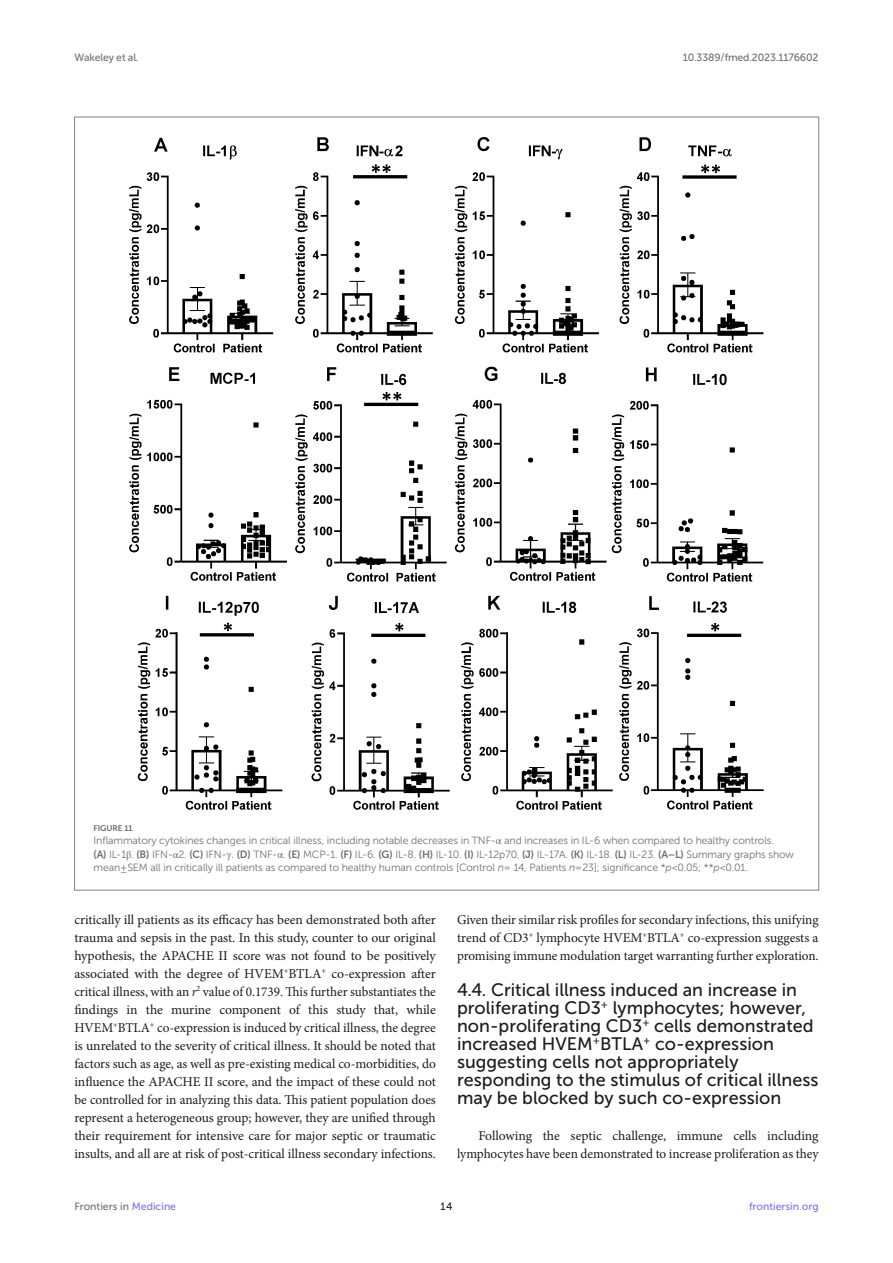
<style>
.page{position:relative;width:893px;height:1263px;background:#fff}
.page>*{position:absolute;margin:0;border:0;box-sizing:border-box;transform-origin:0 0}
.HEAD_2{font:18px/18px "Museo Sans 500";color:#1b1c1b}
.TEXT{font:13.5px/18px "Minion Pro";letter-spacing:-.005em;color:#1b1c1b;text-align:justify}
.TEXT_FLUSH{font:13.5px/18px "Minion Pro";letter-spacing:-.005em;color:#1b1c1b;text-align:right}
.FIG_LEG{font:10.5px/13.5px "Museo Sans 300";letter-spacing:-.01em;color:#706f70}
.t1{font:10.5px "Museo Sans 500";letter-spacing:-.015em;color:#706f70}
.t2{font:10.5px "Museo Sans 500";color:#856df0}
.t3{font:10.5px "Museo Sans 500";color:#1b1c1b}
.FIG_HD{font:8.25px "Museo Sans 700";letter-spacing:-.01em;color:#706f70}
.s1{font-family:"STIX General"}
.s2{font-family:"Museo Sans 700"}
.s3{font-style:italic}
.s4{color:#856df0}
</style>
<div class="page">
<img style="left:129px;top:137px;width:635px;height:673px">
<p class="t1" style="left:74px;top:51px;width:66px">Wakeley et al.</p>
<p class="t1" style="left:683px;top:51px;width:137px">10.3389/fmed.2023.1176602</p>
<p class="FIG_HD" style="left:94px;top:823px;width:41px">FIGURE 11</p>
<p class="FIG_LEG" style="left:94px;top:834px;width:702px">Inflammatory cytokines changes in critical illness, including notable decreases in TNF-<span class="s1">α</span> and increases in IL-6 when compared to healthy controls.<br><span class="s2">(A)</span> IL-1<span class="s1">β</span>. <span class="s2">(B)</span> IFN-<span class="s1">α</span>2. <span class="s2">(C)</span> IFN-<span class="s1">γ</span>. <span class="s2">(D)</span> TNF-<span class="s1">α</span>. <span class="s2">(E)</span> MCP-1. <span class="s2">(F)</span> IL-6. <span class="s2">(G)</span> IL-8. <span class="s2">(H)</span> IL-10. <span class="s2">(I)</span> IL-12p70. <span class="s2">(J)</span> IL-17A. <span class="s2">(K)</span> IL-18. <span class="s2">(L)</span> IL-23. <span class="s2">(A–L)</span> Summary graphs show mean ± SEM all in critically ill patients as compared to healthy human controls [Control <span class="s3">n =</span> 14, Patients <span class="s3">n</span> = 23]; significance *<span class="s3">p</span> &lt; 0.05; **<span class="s3">p</span> &lt; 0.01.</p>
<p class="TEXT" style="left:74px;top:911px;width:363px">critically ill patients as its efficacy has been demonstrated both after trauma and sepsis in the past. In this study, counter to our original hypothesis, the APACHE II score was not found to be positively associated with the degree of HVEM<sup>+</sup>BTLA<sup>+</sup> co-expression after critical illness, with an <span class="s3">r</span><sup>2</sup> value of 0.1739. This further substantiates the findings in the murine component of this study that, while HVEM<sup>+</sup>BTLA<sup>+</sup> co-expression is induced by critical illness, the degree is unrelated to the severity of critical illness. It should be noted that factors such as age, as well as pre-existing medical co-morbidities, do influence the APACHE II score, and the impact of these could not be controlled for in analyzing this data. This patient population does represent a heterogeneous group; however, they are unified through their requirement for intensive care for major septic or traumatic insults, and all are at risk of post-critical illness secondary infections.</p>
<p class="TEXT" style="left:457px;top:911px;width:363px">Given their similar risk profiles for secondary infections, this unifying trend of CD3<sup>+</sup> lymphocyte HVEM<sup>+</sup>BTLA<sup>+</sup> co-expression suggests a promising immune modulation target warranting further exploration.</p>
<p class="HEAD_2" style="left:457px;top:981px;width:363px">4.4. Critical illness induced an increase in proliferating CD3<sup>+</sup> lymphocytes; however, non-proliferating CD3<sup>+</sup> cells demonstrated increased HVEM<sup>+</sup>BTLA<sup>+</sup> co-expression suggesting cells not appropriately responding to the stimulus of critical illness may be blocked by such co-expression</p>
<p class="TEXT_FLUSH" style="left:457px;top:1127px;width:363px">Following the septic challenge, immune cells including lymphocytes have been demonstrated to increase proliferation as they</p>
<p class="t1" style="left:74px;top:1200px;width:103px">Frontiers in <span class="s4">Medicine</span></p>
<p class="t3" style="left:441px;top:1200px;width:13px">14</p>
<p class="t2" style="left:749px;top:1200px;width:71px">frontiersin.org</p>
</div>
